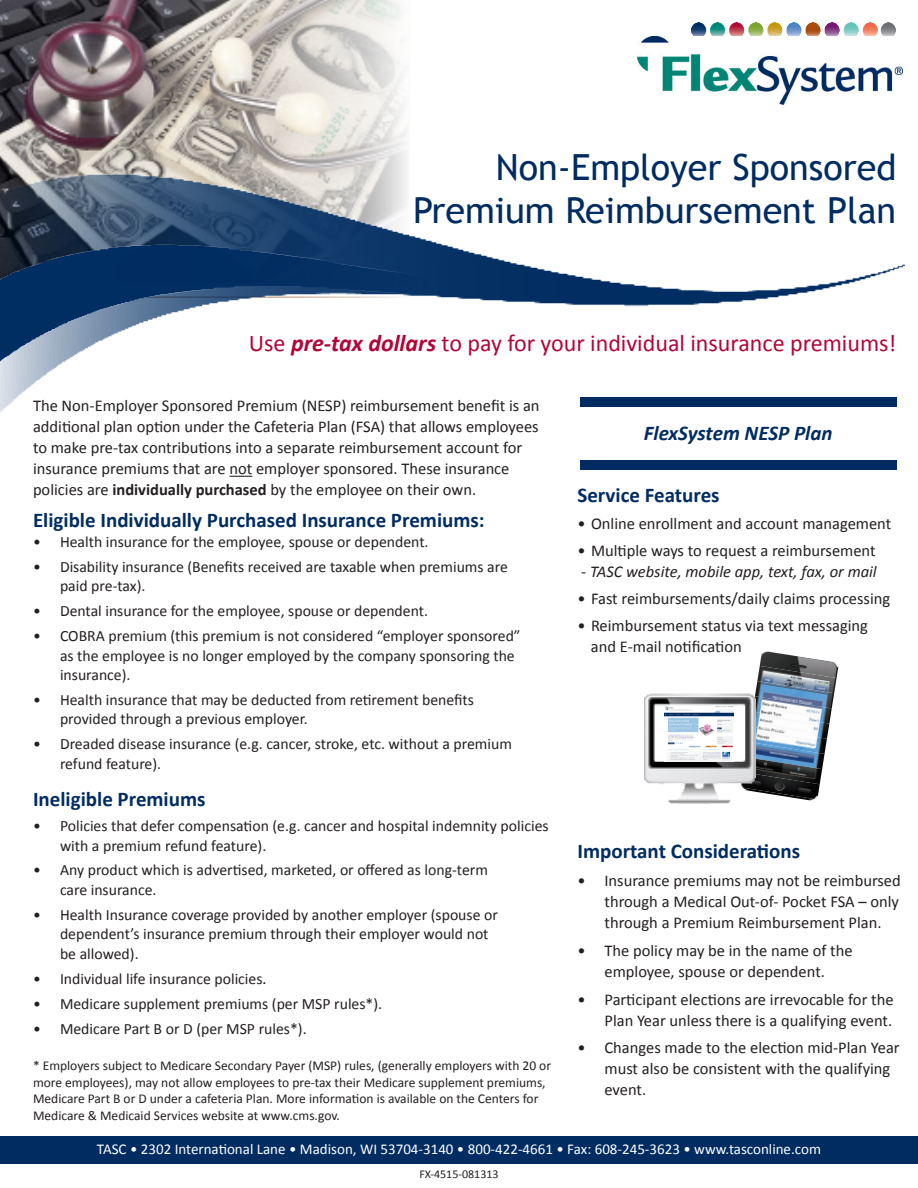
<style>
.page{position:relative;width:918px;height:1188px;background:#fff}
.page>*{position:absolute;margin:0;border:0;box-sizing:border-box;transform-origin:0 0}
.t1{font:36px/43.2px "Trebuchet MS";color:#002c62;text-align:right}
.t2{font:24px "Calibri";color:#b30437}
.t3{font:700 21px "Calibri";color:#002c62}
.t4{font:italic 700 21px "Calibri";color:#002c62}
.t5{font:16.5px/21px "Calibri";color:#231f20}
.t6{font:italic 16.5px "Calibri";color:#231f20}
.t7{font:15.75px/19.5px "Calibri";color:#231f20}
.t8{font:15px "Calibri";color:#fff}
.t9{font:13.5px/16.5px "Calibri";color:#231f20}
.t10{font:12px "Calibri";color:#231f20}
.s1{font-weight:700;font-style:italic}
.s2{font-weight:700}
.s3{color:#000}
.s4{font-style:normal}
</style>
<div class="page">
<svg style="left:0;top:0;width:407px;height:167px;background:#aaa3a1"></svg>
<img style="left:0;top:167px;width:904px;height:246px">
<div style="left:0;top:1137px;width:918px;height:27px;background:#002c62"></div>
<svg style="left:229px;top:476px;width:23px;height:1px"></svg>
<img style="left:692px;top:22px;width:204px;height:14px">
<img style="left:0;top:236px;width:428px;height:146px">
<div style="left:580px;top:398px;width:316px;height:9px;background:#002c62"></div>
<div style="left:580px;top:460px;width:316px;height:10px;background:#002c62"></div>
<img style="left:637px;top:36px;width:266px;height:68px">
<img style="left:760px;top:651px;width:79px;height:24px">
<img style="left:757px;top:666px;width:80px;height:27px">
<img style="left:756px;top:681px;width:78px;height:26px">
<img style="left:756px;top:696px;width:76px;height:28px">
<img style="left:756px;top:711px;width:73px;height:27px">
<img style="left:756px;top:727px;width:71px;height:24px">
<img style="left:756px;top:742px;width:69px;height:27px">
<img style="left:756px;top:757px;width:66px;height:25px">
<img style="left:756px;top:772px;width:64px;height:25px">
<img style="left:756px;top:787px;width:61px;height:14px">
<img style="left:645px;top:690px;width:111px;height:114px">
<img style="left:665px;top:707px;width:68px;height:55px">
<p class="t1" style="left:413px;top:146px;width:485px">Non-Employer Sponsored<br>Premium Reimbursement Plan</p>
<p class="t2" style="left:249px;top:328px;width:649px">Use <span class="s1">pre-tax dollars</span> to pay for your individual insurance premiums!</p>
<p class="t5" style="left:33px;top:395px;width:508px">The Non-Employer Sponsored Premium (NESP) reimbursement benefit is an additional plan option under the Cafeteria Plan (FSA) that allows employees to make pre-tax contributions into a separate reimbursement account for insurance premiums that are not employer sponsored. These insurance policies are <span class="s2">individually purchased</span> by the employee on their own.</p>
<p class="t3" style="left:33px;top:507px;width:453px">Eligible Individually Purchased Insurance Premiums:</p>
<p class="t7" style="left:33px;top:532px;width:397px">• Health insurance for the employee, spouse or dependent.</p>
<p class="t7" style="left:60px;top:557px;width:449px;text-indent:-27px">• Disability insurance (Benefits received are taxable when premiums are paid pre-tax).</p>
<p class="t7" style="left:33px;top:601px;width:397px">• Dental insurance for the employee, spouse or dependent.</p>
<p class="t7" style="left:60px;top:626px;width:462px;text-indent:-27px">• COBRA premium (this premium is not considered “employer sponsored” as the employee is no longer employed by the company sponsoring the insurance).</p>
<p class="t7" style="left:60px;top:690px;width:416px;text-indent:-27px">• Health insurance that may be deducted from retirement benefits provided through a previous employer.</p>
<p class="t7" style="left:60px;top:734px;width:454px;text-indent:-27px">• Dreaded disease insurance (e.g. cancer, stroke, etc. without a premium refund feature).</p>
<p class="t3" style="left:33px;top:786px;width:174px">Ineligible Premiums</p>
<p class="t7" style="left:60px;top:816px;width:490px;text-indent:-27px">• Policies that defer compensation (e.g. cancer and hospital indemnity policies with a premium refund feature).</p>
<p class="t7" style="left:60px;top:861px;width:429px;text-indent:-27px">• Any product which is advertised, marketed, or offered as long-term care insurance.</p>
<p class="t7" style="left:60px;top:905px;width:439px;text-indent:-27px">• Health Insurance coverage provided by another employer (spouse or dependent’s insurance premium through their employer would not be allowed).</p>
<p class="t7" style="left:33px;top:969px;width:235px">• Individual life insurance policies<span class="s3">.</span></p>
<p class="t7" style="left:33px;top:994px;width:351px">• Medicare supplement premiums (per MSP rules*).</p>
<p class="t7" style="left:33px;top:1019px;width:275px">• Medicare Part B or D (per MSP rules*).</p>
<p class="t9" style="left:33px;top:1058px;width:520px">* Employers subject to Medicare Secondary Payer (MSP) rules, (generally employers with 20 or more employees), may not allow employees to pre-tax their Medicare supplement premiums, Medicare Part B or D under a cafeteria Plan. More information is available on the Centers for Medicare &amp; Medicaid Services website at www.cms.gov.</p>
<p class="t4" style="left:644px;top:419px;width:190px">FlexSystem NESP Plan</p>
<p class="t3" style="left:578px;top:481px;width:144px">Service Features</p>
<p class="t5" style="left:578px;top:513px;width:315px">• Online enrollment and account management</p>
<p class="t5" style="left:578px;top:540px;width:300px">• Multiple ways to request a reimbursement</p>
<p class="t6" style="left:581px;top:560px;width:297px"><span class="s4">-</span> TASC website, mobile app, text, fax, or mail</p>
<p class="t5" style="left:578px;top:588px;width:314px">• Fast reimbursements/daily claims processing</p>
<p class="t5" style="left:591px;top:615px;width:279px;text-indent:-13px">• Reimbursement status via text messaging and E-mail notification</p>
<p class="t3" style="left:578px;top:838px;width:224px">Important Considerations</p>
<p class="t5" style="left:604px;top:870px;width:298px;text-align:justify;text-indent:-27px">• Insurance premiums may not be reimbursed through a Medical Out-of- Pocket FSA – only through a Premium Reimbursement Plan.</p>
<p class="t5" style="left:578px;top:940px;width:277px;text-align:center">• The policy may be in the name of the employee, spouse or dependent.</p>
<p class="t5" style="left:578px;top:989px;width:318px;text-align:right">• Participant elections are irrevocable for the<br>Plan Year unless there is a qualifying event.</p>
<p class="t5" style="left:604px;top:1038px;width:297px;text-indent:-27px">• Changes made to the election mid-Plan Year must also be consistent with the qualifying event.</p>
<p class="t8" style="left:97px;top:1139px;width:726px">TASC • 2302 International Lane • Madison, WI 53704-3140 • 800-422-4661 • Fax: 608-245-3623 • www.tasconline.com</p>
<p class="t10" style="left:419px;top:1167px;width:81px">FX-4515-081313</p>
</div>
